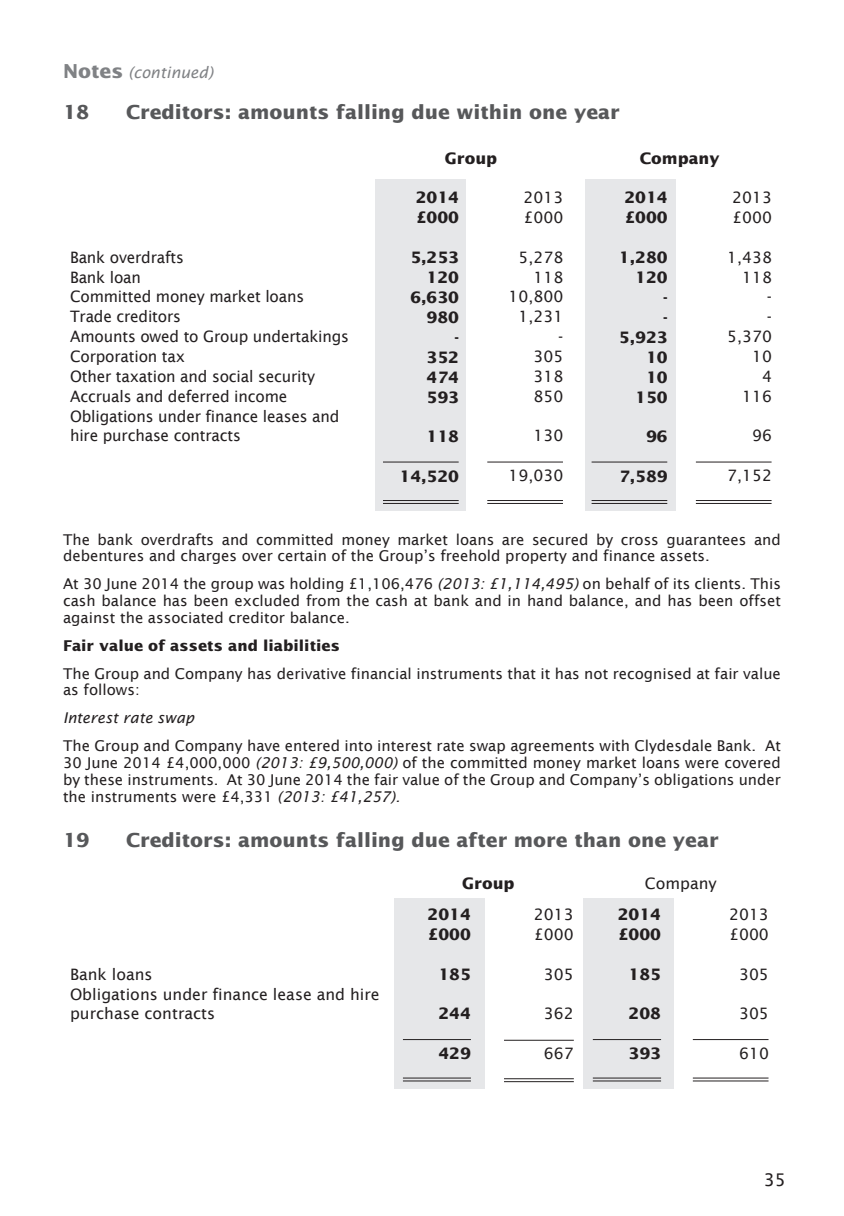
<style>
.page{position:relative;width:844px;height:1216px;background:#fff}
.page>*{position:absolute;margin:0;border:0;box-sizing:border-box;transform-origin:0 0}
.t1{font:700 19.25px "Lucida Sans";color:#57585a}
.t2{font:17.5px "Lucida Sans";color:#231f20}
.t3{font:15.75px/18.9px "Lucida Sans";letter-spacing:-.01em;color:#231f20}
.t4{font:700 15.75px "Lucida Sans";color:#231f20}
.t5{font:italic 15.75px "Lucida Sans";color:#808285}
.t6{font:14.88px/16.6px "Lucida Sans";color:#231f20}
.s1{font-weight:700;font-style:normal;font-size:19.25px}
.s2{font-style:italic}
.s3{font-weight:700}
</style>
<div class="page">
<div style="left:585px;top:179px;width:90px;height:332px;background:#e6e7e9"></div>
<div style="left:394px;top:898px;width:90px;height:190px;background:#e6e7e9"></div>
<div style="left:583px;top:898px;width:90px;height:190px;background:#e6e7e9"></div>
<div style="left:375px;top:179px;width:90px;height:332px;background:#e6e7e9"></div>
<hr style="left:383px;top:461px;width:75px;height:1px;background:#231f20">
<hr style="left:487px;top:461px;width:76px;height:1px;background:#231f20">
<hr style="left:591px;top:461px;width:76px;height:1px;background:#231f20">
<hr style="left:695px;top:461px;width:76px;height:1px;background:#231f20">
<hr style="left:383px;top:500px;width:75px;height:1px;background:#231f20">
<hr style="left:383px;top:503px;width:75px;height:1px;background:#231f20">
<hr style="left:487px;top:500px;width:76px;height:1px;background:#231f20">
<hr style="left:487px;top:503px;width:76px;height:1px;background:#231f20">
<hr style="left:591px;top:500px;width:76px;height:1px;background:#231f20">
<hr style="left:591px;top:503px;width:76px;height:1px;background:#231f20">
<hr style="left:695px;top:500px;width:76px;height:1px;background:#231f20">
<hr style="left:695px;top:503px;width:76px;height:1px;background:#231f20">
<hr style="left:403px;top:1039px;width:68px;height:1px;background:#231f20">
<hr style="left:504px;top:1039px;width:69px;height:1px;background:#231f20">
<hr style="left:592px;top:1039px;width:69px;height:1px;background:#231f20">
<hr style="left:692px;top:1039px;width:76px;height:1px;background:#231f20">
<hr style="left:403px;top:1077px;width:68px;height:1px;background:#231f20">
<hr style="left:403px;top:1080px;width:68px;height:1px;background:#231f20">
<hr style="left:504px;top:1078px;width:69px;height:1px;background:#231f20">
<hr style="left:504px;top:1081px;width:69px;height:1px;background:#231f20">
<hr style="left:592px;top:1077px;width:69px;height:1px;background:#231f20">
<hr style="left:592px;top:1080px;width:69px;height:1px;background:#231f20">
<hr style="left:692px;top:1077px;width:76px;height:1px;background:#231f20">
<hr style="left:692px;top:1080px;width:76px;height:1px;background:#231f20">
<p class="t5" style="left:63px;top:64px;width:152px"><span class="s1">Notes</span> (continued)</p>
<p class="t1" style="left:63px;top:100px;width:28px">18</p>
<p class="t1" style="left:126px;top:100px;width:495px">Creditors: amounts falling due within one year</p>
<p class="t4" style="left:445px;top:149px;width:54px">Group</p>
<p class="t4" style="left:639px;top:149px;width:81px">Company</p>
<p class="t4" style="left:415px;top:188px;width:45px">2014</p>
<p class="t3" style="left:523px;top:187px;width:41px">2013</p>
<p class="t4" style="left:624px;top:188px;width:45px">2014</p>
<p class="t3" style="left:732px;top:187px;width:41px">2013</p>
<p class="t4" style="left:415px;top:208px;width:45px">£000</p>
<p class="t3" style="left:523px;top:207px;width:41px">£000</p>
<p class="t4" style="left:624px;top:208px;width:45px">£000</p>
<p class="t3" style="left:732px;top:207px;width:41px">£000</p>
<p class="t3" style="left:70px;top:247px;width:115px">Bank overdrafts</p>
<p class="t4" style="left:410px;top:248px;width:50px">5,253</p>
<p class="t3" style="left:518px;top:247px;width:46px">5,278</p>
<p class="t4" style="left:618px;top:248px;width:50px">1,280</p>
<p class="t3" style="left:727px;top:247px;width:46px">1,438</p>
<p class="t3" style="left:70px;top:267px;width:72px">Bank loan</p>
<p class="t4" style="left:426px;top:268px;width:34px">120</p>
<p class="t3" style="left:533px;top:267px;width:31px">118</p>
<p class="t4" style="left:635px;top:268px;width:34px">120</p>
<p class="t3" style="left:742px;top:267px;width:31px">118</p>
<p class="t3" style="left:70px;top:287px;width:236px">Committed money market loans</p>
<p class="t4" style="left:410px;top:288px;width:50px">6,630</p>
<p class="t3" style="left:508px;top:287px;width:56px">10,800</p>
<p class="t4" style="left:663px;top:288px;width:6px">-</p>
<p class="t3" style="left:766px;top:287px;width:7px">-</p>
<p class="t3" style="left:70px;top:307px;width:112px">Trade creditors</p>
<p class="t4" style="left:426px;top:307px;width:34px">980</p>
<p class="t3" style="left:518px;top:307px;width:46px">1,231</p>
<p class="t4" style="left:663px;top:307px;width:6px">-</p>
<p class="t3" style="left:766px;top:307px;width:7px">-</p>
<p class="t3" style="left:70px;top:327px;width:280px">Amounts owed to Group undertakings</p>
<p class="t4" style="left:454px;top:327px;width:6px">-</p>
<p class="t3" style="left:558px;top:327px;width:7px">-</p>
<p class="t4" style="left:618px;top:327px;width:50px">5,923</p>
<p class="t3" style="left:727px;top:327px;width:46px">5,370</p>
<p class="t3" style="left:70px;top:347px;width:117px">Corporation tax</p>
<p class="t4" style="left:426px;top:347px;width:34px">352</p>
<p class="t3" style="left:533px;top:347px;width:31px">305</p>
<p class="t4" style="left:646px;top:347px;width:23px">10</p>
<p class="t3" style="left:751px;top:347px;width:21px">10</p>
<p class="t3" style="left:70px;top:367px;width:246px">Other taxation and social security</p>
<p class="t4" style="left:426px;top:367px;width:34px">474</p>
<p class="t3" style="left:533px;top:367px;width:31px">318</p>
<p class="t4" style="left:646px;top:367px;width:23px">10</p>
<p class="t3" style="left:761px;top:367px;width:11px">4</p>
<p class="t3" style="left:70px;top:387px;width:219px">Accruals and deferred income</p>
<p class="t4" style="left:426px;top:387px;width:34px">593</p>
<p class="t3" style="left:533px;top:387px;width:31px">850</p>
<p class="t4" style="left:635px;top:387px;width:34px">150</p>
<p class="t3" style="left:742px;top:387px;width:31px">116</p>
<p class="t3" style="left:70px;top:407px;width:271px">Obligations under finance leases and hire purchase contracts</p>
<p class="t4" style="left:426px;top:426px;width:34px">118</p>
<p class="t3" style="left:533px;top:426px;width:31px">130</p>
<p class="t4" style="left:646px;top:426px;width:23px">96</p>
<p class="t3" style="left:751px;top:426px;width:21px">96</p>
<p class="t4" style="left:399px;top:466px;width:61px">14,520</p>
<p class="t3" style="left:508px;top:466px;width:56px">19,030</p>
<p class="t4" style="left:619px;top:466px;width:50px">7,589</p>
<p class="t3" style="left:727px;top:466px;width:46px">7,152</p>
<p class="t6" style="left:63px;top:531px;width:719px">The bank overdrafts and committed money market loans are secured by cross guarantees and debentures and charges over certain of the Group’s freehold property and finance assets.</p>
<p class="t6" style="left:63px;top:575px;width:719px;text-align:justify">At 30 June 2014 the group was holding £1,106,476 <span class="s2">(2013: £1,114,495)</span> on behalf of its clients. This cash balance has been excluded from the cash at bank and in hand balance, and has been offset against the associated creditor balance.</p>
<p class="t6" style="left:63px;top:631px;width:719px;line-height:28px"><span class="s3">Fair value of assets and liabilities<br></span>The Group and Company has derivative financial instruments that it has not recognised at fair value</p>
<p class="t6" style="left:63px;top:676px;width:719px;line-height:28px">as follows:<br><span class="s2">Interest rate swap<br></span>The Group and Company have entered into interest rate swap agreements with Clydesdale Bank. At</p>
<p class="t6" style="left:63px;top:754px;width:719px;text-align:justify">30 June 2014 £4,000,000 <span class="s2">(2013: £9,500,000)</span> of the committed money market loans were covered by these instruments. At 30 June 2014 the fair value of the Group and Company’s obligations under the instruments were £4,331 <span class="s2">(2013: £41,257).</span></p>
<p class="t1" style="left:63px;top:828px;width:28px">19</p>
<p class="t1" style="left:126px;top:828px;width:594px">Creditors: amounts falling due after more than one year</p>
<p class="t4" style="left:462px;top:874px;width:54px">Group</p>
<p class="t3" style="left:644px;top:873px;width:73px">Company</p>
<p class="t4" style="left:427px;top:905px;width:45px">2014</p>
<p class="t3" style="left:534px;top:904px;width:41px">2013</p>
<p class="t4" style="left:617px;top:905px;width:45px">2014</p>
<p class="t3" style="left:729px;top:904px;width:41px">2013</p>
<p class="t4" style="left:427px;top:925px;width:45px">£000</p>
<p class="t3" style="left:534px;top:924px;width:41px">£000</p>
<p class="t4" style="left:617px;top:925px;width:45px">£000</p>
<p class="t3" style="left:729px;top:924px;width:41px">£000</p>
<p class="t3" style="left:70px;top:964px;width:84px">Bank loans</p>
<p class="t4" style="left:438px;top:965px;width:34px">185</p>
<p class="t3" style="left:544px;top:964px;width:31px">305</p>
<p class="t4" style="left:628px;top:965px;width:34px">185</p>
<p class="t3" style="left:738px;top:964px;width:31px">305</p>
<p class="t3" style="left:70px;top:984px;width:311px">Obligations under finance lease and hire purchase contracts</p>
<p class="t4" style="left:438px;top:1003px;width:34px">244</p>
<p class="t3" style="left:544px;top:1003px;width:31px">362</p>
<p class="t4" style="left:628px;top:1003px;width:34px">208</p>
<p class="t3" style="left:738px;top:1003px;width:31px">305</p>
<p class="t4" style="left:438px;top:1043px;width:34px">429</p>
<p class="t3" style="left:544px;top:1043px;width:31px">667</p>
<p class="t4" style="left:628px;top:1043px;width:34px">393</p>
<p class="t3" style="left:738px;top:1043px;width:31px">610</p>
<p class="t2" style="left:763px;top:1169px;width:24px">35</p>
</div>
